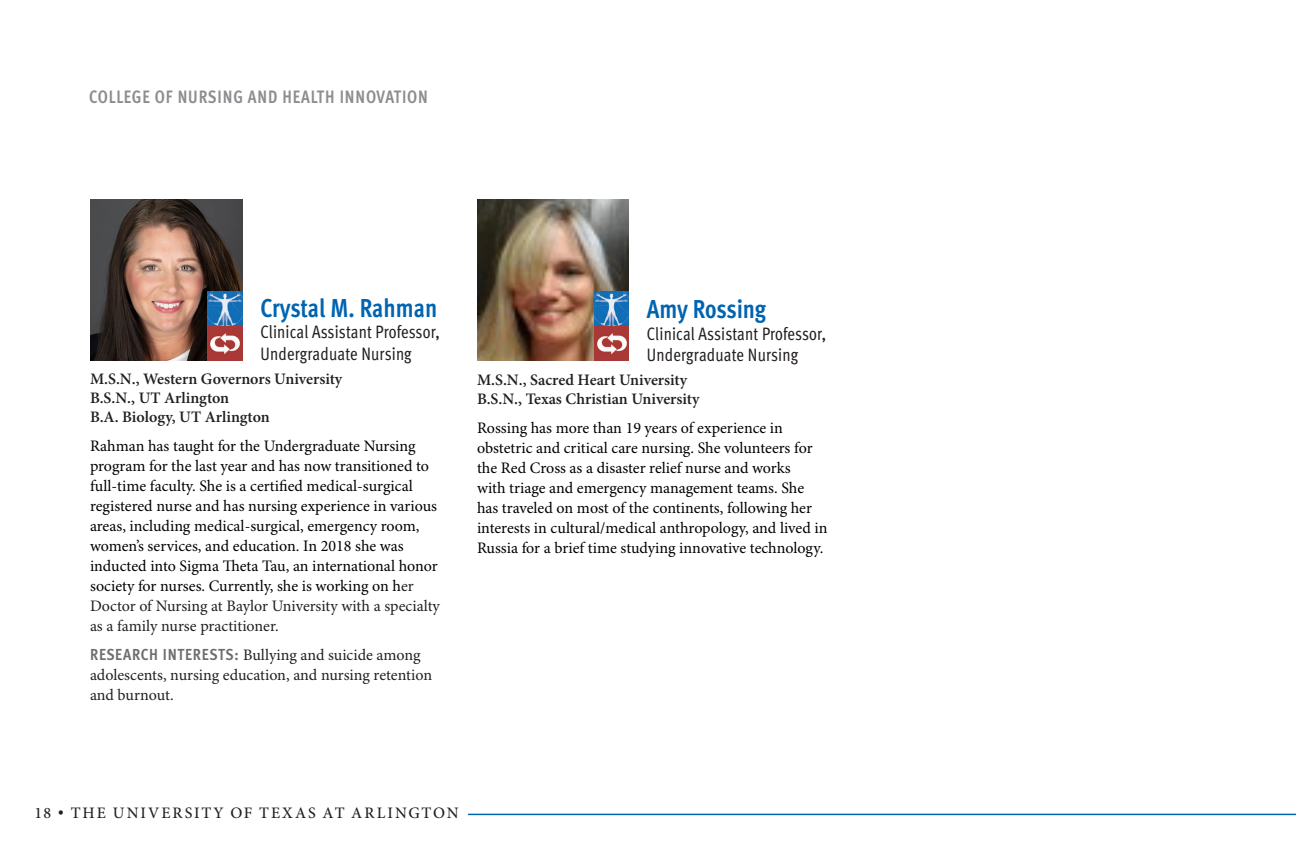
<style>
.page{position:relative;width:1296px;height:864px;background:#fff}
.page>*{position:absolute;margin:0;border:0;box-sizing:border-box;transform-origin:0 0}
.Names{font:700 26px "Meta Cond";color:#0164b1;scale:.95 1}
.Titles{font:18px/21.6px "Meta Cond";letter-spacing:.01em;color:#231f20;scale:.95 1}
.Faculty_Info{font:700 18px "Meta Cond";letter-spacing:.05em;color:#8b8d90;scale:.95 1}
.body_text{font:16px/20px "Minion Pro";color:#000}
.experience{font:600 16px "Minion Pro";color:#231f20}
.body_text-2{font:16px/20px "Minion Pro";color:#231f20}
.t1{font:500 16px "Minion Pro";letter-spacing:.12em;color:#231f20}
.s1{color:#231f20}
.s2{font-family:"Meta Cond";font-weight:700;color:#6c6d70}
</style>
<div class="page">
<hr style="left:469px;top:814px;width:827px;height:1px;background:#0164b1">
<img style="left:477px;top:200px;width:152px;height:161px">
<img style="left:90px;top:200px;width:153px;height:161px">
<img style="left:208px;top:292px;width:35px;height:69px">
<img style="left:594px;top:292px;width:35px;height:69px">
<p class="Faculty_Info" style="left:89px;top:86px;width:358px">COLLEGE OF NURSING AND HEALTH INNOVATION</p>
<p class="Names" style="left:261px;top:293px;width:188px">Crystal M. Rahman</p>
<p class="Titles" style="left:261px;top:321px;width:190px">Clinical Assistant Professor,<br>Undergraduate Nursing</p>
<p class="experience" style="left:90px;top:369px;width:254px">M.S.N., Western Governors University</p>
<p class="experience" style="left:90px;top:388px;width:141px">B.S.N., UT Arlington</p>
<p class="experience" style="left:90px;top:407px;width:181px">B.A. Biology, UT Arlington</p>
<p class="body_text" style="left:90px;top:437px;width:351px">Rahman has taught for the Undergraduate Nursing program for the last year and has now transitioned to full-time faculty. She is a certified medical-surgical registered nurse and has nursing experience in various areas, including medical-surgical, emergency room, women’s services, and education. In 2018 she was inducted into Sigma Theta Tau, an international honor society for nurses. Currently, she is working on h<span class="s1">er Doctor of Nursing at Baylor University with a specialty as a family nurse practitioner.</span></p>
<p class="body_text-2" style="left:90px;top:646px;width:344px"><span class="s2">RESEARCH INTERESTS:</span> Bullying and suicide among adolescents, nursing education, and nursing retention and burnout.</p>
<p class="Names" style="left:647px;top:294px;width:127px">Amy Rossing</p>
<p class="Titles" style="left:647px;top:323px;width:190px">Clinical Assistant Professor,<br>Undergraduate Nursing</p>
<p class="experience" style="left:477px;top:370px;width:212px">M.S.N., Sacred Heart University</p>
<p class="experience" style="left:477px;top:389px;width:224px">B.S.N., Texas Christian University</p>
<p class="body_text" style="left:477px;top:419px;width:352px">Rossing has more than 19 years of experience in obstetric and critical care nursing. She volunteers for the Red Cross as a disaster relief nurse and works<br>with triage and emergency management teams. She has traveled on most of the continents, following her interests in cultural/medical anthropology, and lived in Russia for a brief time studying innovative technology.</p>
<p class="t1" style="left:35px;top:802px;width:426px">18 • THE UNIVERSITY OF TEXAS AT ARLINGTON</p>
</div>
